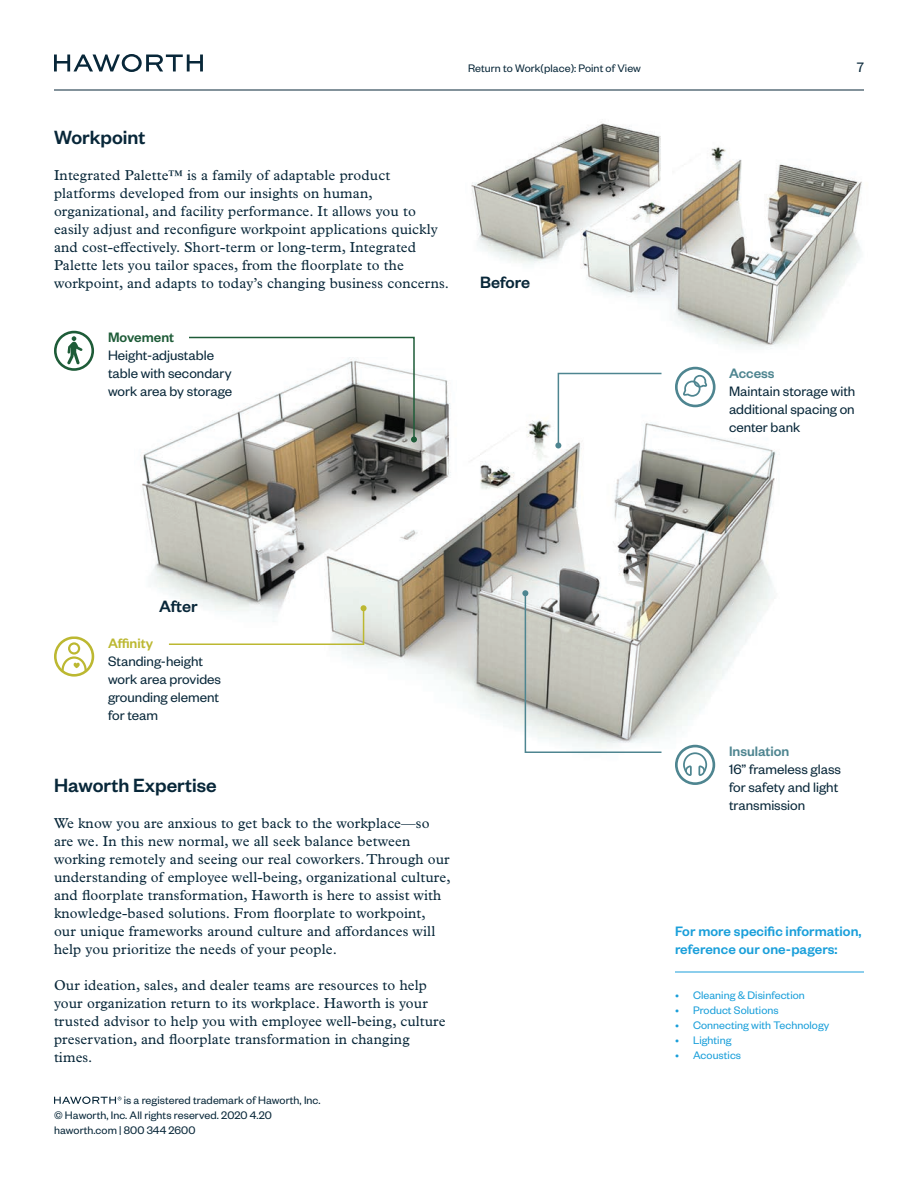
<style>
.page{position:relative;width:918px;height:1188px;background:#fff}
.page>*{position:absolute;margin:0;border:0;box-sizing:border-box;transform-origin:0 0}
.t1{font:500 21px "Founders Grotesk";color:#082739}
.t2{font:500 18px "Founders Grotesk";color:#082739}
.t3{font:15px/18px "Founders Grotesk";color:#082739}
.t4{font:500 15px/18px "Founders Grotesk";letter-spacing:.005em;color:#1a9fda}
.t5{font:500 15px "Founders Grotesk";color:#4e8590}
.t6{font:500 15px "Founders Grotesk";color:#1e5c38}
.t7{font:500 15px "Founders Grotesk";color:#bcb831}
.t8{font:14.4px/18px "Plantin MT Pro";letter-spacing:.01em;color:#082739}
.t9{font:12px/15px "Founders Grotesk";letter-spacing:.005em;color:#082739}
.t10{font:12px "Founders Grotesk";letter-spacing:.005em;color:#1a9fda}
</style>
<div class="page">
<svg style="left:54px;top:54px;width:149px;height:18px"></svg>
<hr style="left:54px;top:90px;width:810px;height:1px;background:#082739">
<img style="left:471px;top:122px;width:391px;height:226px">
<img style="left:140px;top:366px;width:636px;height:401px">
<svg style="left:188px;top:336px;width:229px;height:106px"></svg>
<svg style="left:555px;top:372px;width:108px;height:76px"></svg>
<svg style="left:522px;top:590px;width:141px;height:164px"></svg>
<svg style="left:167px;top:605px;width:200px;height:41px"></svg>
<svg style="left:54px;top:331px;width:40px;height:40px"></svg>
<svg style="left:675px;top:367px;width:41px;height:40px"></svg>
<svg style="left:675px;top:745px;width:40px;height:40px"></svg>
<svg style="left:54px;top:1097px;width:67px;height:7px"></svg>
<hr style="left:675px;top:972px;width:189px;height:1px;background:#1a9fda">
<svg style="left:54px;top:636px;width:40px;height:41px"></svg>
<p class="t9" style="left:468px;top:60px;width:175px">Return to Work(place): Point of View</p>
<p class="t3" style="left:857px;top:57px;width:9px">7</p>
<h1 class="t1" style="left:54px;top:124px;width:93px">Workpoint</h1>
<p class="t8" style="left:54px;top:166px;width:396px">Integrated Palette™ is a family of adaptable product platforms developed from our insights on human, organizational, and facility performance. It allows you to easily adjust and reconfigure workpoint applications quickly and cost-effectively. Short-term or long-term, Integrated Palette lets you tailor spaces, from the floorplate to the workpoint, and adapts to today’s changing business concerns.</p>
<p class="t6" style="left:108px;top:328px;width:68px">Movement</p>
<p class="t3" style="left:108px;top:345px;width:126px">Height-adjustable table with secondary work area by storage</p>
<p class="t2" style="left:480px;top:271px;width:52px">Before</p>
<p class="t5" style="left:729px;top:364px;width:47px">Access</p>
<p class="t3" style="left:729px;top:381px;width:128px;text-align:justify">Maintain storage with additional spacing on center bank</p>
<p class="t2" style="left:159px;top:595px;width:40px">After</p>
<p class="t7" style="left:108px;top:634px;width:47px">Affinity</p>
<p class="t3" style="left:108px;top:651px;width:115px">Standing-height work area provides grounding element for team</p>
<h1 class="t1" style="left:54px;top:772px;width:164px">Haworth Expertise</h1>
<p class="t8" style="left:54px;top:814px;width:398px">We know you are anxious to get back to the workplace—so are we. In this new normal, we all seek balance between working remotely and seeing our real coworkers. Through our understanding of employee well-being, organizational culture, and floorplate transformation, Haworth is here to assist with knowledge-based solutions. From floorplate to workpoint, our unique frameworks around culture and affordances will help you prioritize the needs of your people.</p>
<p class="t8" style="left:54px;top:976px;width:393px">Our ideation, sales, and dealer teams are resources to help your organization return to its workplace. Haworth is your trusted advisor to help you with employee well-being, culture preservation, and floorplate transformation in changing times.</p>
<p class="t9" style="left:54px;top:1092px;width:268px;text-indent:70px">is a registered trademark of Haworth, Inc. © Haworth, Inc. All rights reserved. 2020 4.20 haworth.com | 800 344 2600</p>
<p class="t5" style="left:729px;top:742px;width:62px">Insulation</p>
<p class="t3" style="left:729px;top:759px;width:114px">16” frameless glass for safety and light transmission</p>
<p class="t4" style="left:675px;top:921px;width:188px">For more specific information, reference our one-pagers:</p>
<p class="t10" style="left:675px;top:988px;width:131px">• Cleaning &amp; Disinfection</p>
<p class="t10" style="left:675px;top:1003px;width:105px">• Product Solutions</p>
<p class="t10" style="left:675px;top:1018px;width:156px">• Connecting with Technology</p>
<p class="t10" style="left:675px;top:1033px;width:58px">• Lighting</p>
<p class="t10" style="left:675px;top:1048px;width:68px">• Acoustics</p>
</div>
